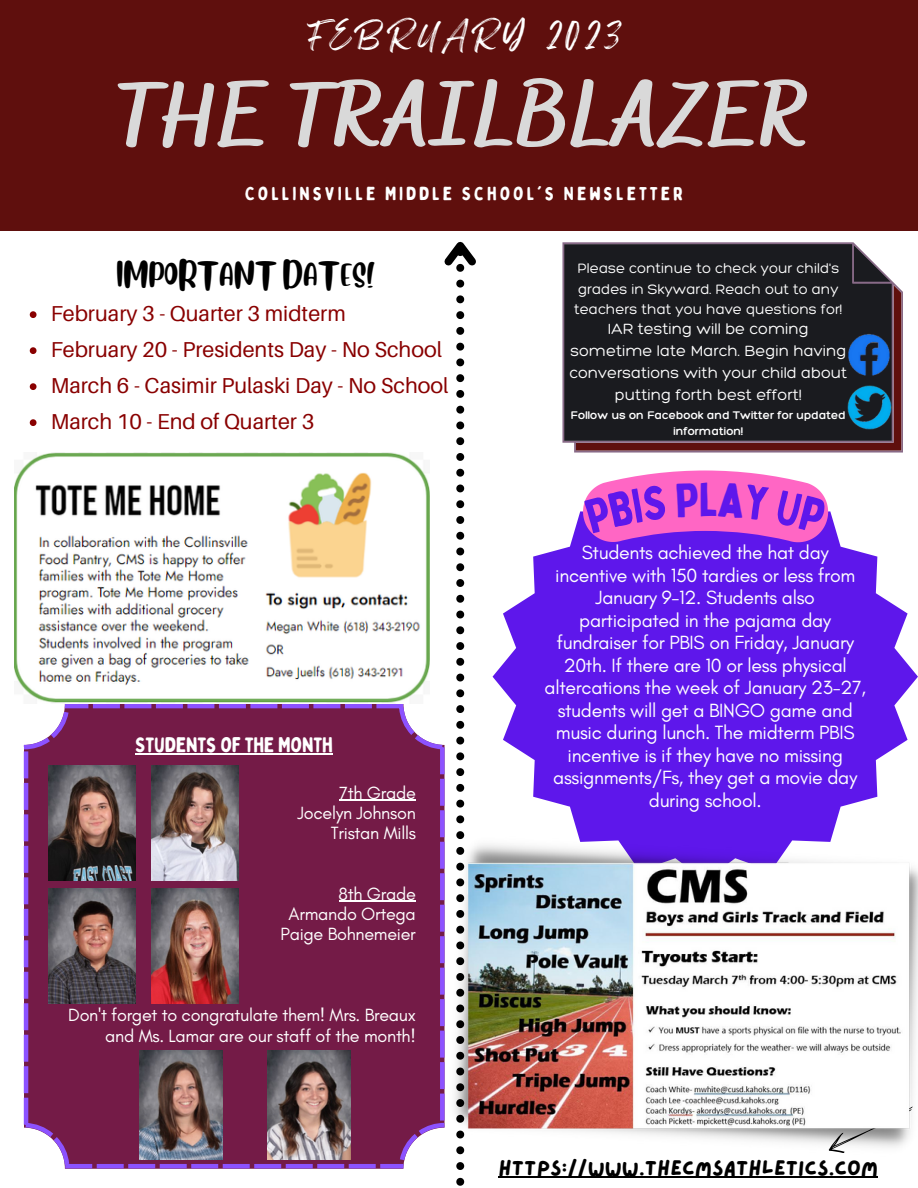
<style>
.page{position:relative;width:918px;height:1188px;background:#fff}
.page>*{position:absolute;margin:0;border:0;box-sizing:border-box;transform-origin:0 0}
.t1{font:800 90.45px "Bakerie Smooth";letter-spacing:.02em;color:#d9d9d9}
.t2{font:30.6px "Feeling Passionate";letter-spacing:.14em;color:#fff}
.t3{font:24.9px "Blueberry";color:#000}
.t4{font:21.6px/36px "Aileron";color:#890000}
.t5{font:21.6px "Lazydog";color:#000}
.t6{font:21px "Bobby Jones Soft";letter-spacing:-.015em;color:#fff}
.t7{font:19.5px/22.5px "Glacial Indifference";letter-spacing:-.015em;color:#fff;text-align:center}
.t8{font:18.75px "Bobby Jones Soft";letter-spacing:.15em;color:#fff}
.t9{font:18px/20.2px "Glacial Indifference";letter-spacing:-.015em;color:#fff;text-align:right}
.t10{font:300 16.05px/22px "Hero";color:#fff;text-align:center}
.t11{font:300 14.7px/20.1px "Hero";color:#fff}
.t12{font:300 12px/16px "Hero";color:#fff;text-align:center}
</style>
<div class="page">
<div style="left:0;top:0;width:918px;height:230px;background:#5f0f0d"></div>
<svg style="left:562px;top:242px;width:341px;height:211px;background:#282429"></svg>
<img style="left:820px;top:319px;width:83px;height:73px">
<img style="left:847px;top:386px;width:44px;height:43px">
<svg style="left:24px;top:704px;width:413px;height:464px;background:#792654"></svg>
<hr style="left:135px;top:754px;width:198px;height:1px;background:#fff">
<hr style="left:339px;top:800px;width:77px;height:1px;background:#fff">
<hr style="left:339px;top:901px;width:77px;height:1px;background:#fff">
<img style="left:14px;top:453px;width:415px;height:250px">
<svg style="left:493px;top:510px;width:425px;height:325px;fill:#5e17eb"></svg>
<svg style="left:30px;top:311px;width:7px;height:7px"></svg>
<svg style="left:30px;top:347px;width:7px;height:7px"></svg>
<svg style="left:30px;top:383px;width:7px;height:7px"></svg>
<svg style="left:30px;top:419px;width:7px;height:7px"></svg>
<svg style="left:437px;top:241px;width:39px;height:945px"></svg>
<img style="left:447px;top:835px;width:471px;height:321px">
<img style="left:49px;top:766px;width:86px;height:114px">
<img style="left:151px;top:766px;width:87px;height:114px">
<img style="left:49px;top:888px;width:86px;height:115px">
<img style="left:151px;top:888px;width:87px;height:115px">
<img style="left:268px;top:1050px;width:82px;height:109px">
<img style="left:140px;top:1050px;width:82px;height:109px">
<hr style="left:498px;top:1177px;width:380px;height:1px;background:#000">
<svg style="left:583px;top:470px;width:245px;height:72px;background:#ef6ecd"></svg>
<h2 class="t2" style="left:308px;top:10px;width:315px">FEBRUARY 2023</h2>
<h1 class="t1" style="left:119px;top:62px;width:693px">THE TRAILBLAZER</h1>
<p class="t8" style="left:245px;top:182px;width:440px">COLLINSVILLE MIDDLE SCHOOL'S NEWSLETTER</p>
<p class="t3" style="left:116px;top:256px;width:261px">IMPORTANT DATES!</p>
<p class="t4" style="left:51px;top:295px;width:399px">February 3 - Quarter 3 midterm<br>February 20 - Presidents Day - No School March 6 - Casimir Pulaski Day - No School March 10 - End of Quarter 3</p>
<p class="t6" style="left:135px;top:732px;width:200px">STUDENTS OF THE MONTH</p>
<p class="t9" style="left:298px;top:782px;width:120px">7th Grade<br>Jocelyn Johnson<br>Tristan Mills</p>
<p class="t9" style="left:280px;top:883px;width:137px">8th Grade<br>Armando Ortega<br>Paige Bohnemeier</p>
<p class="t9" style="left:68px;top:1005px;width:349px">Don't forget to congratulate them! Mrs. Breaux and Ms. Lamar are our staff of the month!</p>
<p class="t11" style="left:574px;top:258px;width:270px">Please continue to check your child's grades in Skyward. Reach out to any teachers that you have questions for!</p>
<p class="t10" style="left:569px;top:317px;width:280px">IAR testing will be coming sometime late March. Begin having conversations with your child about putting forth best effort!</p>
<p class="t12" style="left:571px;top:407px;width:277px">Follow us on Facebook and Twitter for updated information!</p>
<p class="t7" style="left:545px;top:541px;width:323px">Students achieved the hat day incentive with 150 tardies or less from January 9-12. Students also participated in the pajama day fundraiser for PBIS on Friday, January 20th. If there are 10 or less physical altercations the week of January 23-27, students will get a BINGO game and music during lunch. The midterm PBIS incentive is if they have no missing assignments/Fs, they get a movie day during school.</p>
<p class="t5" style="left:498px;top:1157px;width:381px">https://www.thecmsathletics.com</p>
</div>
